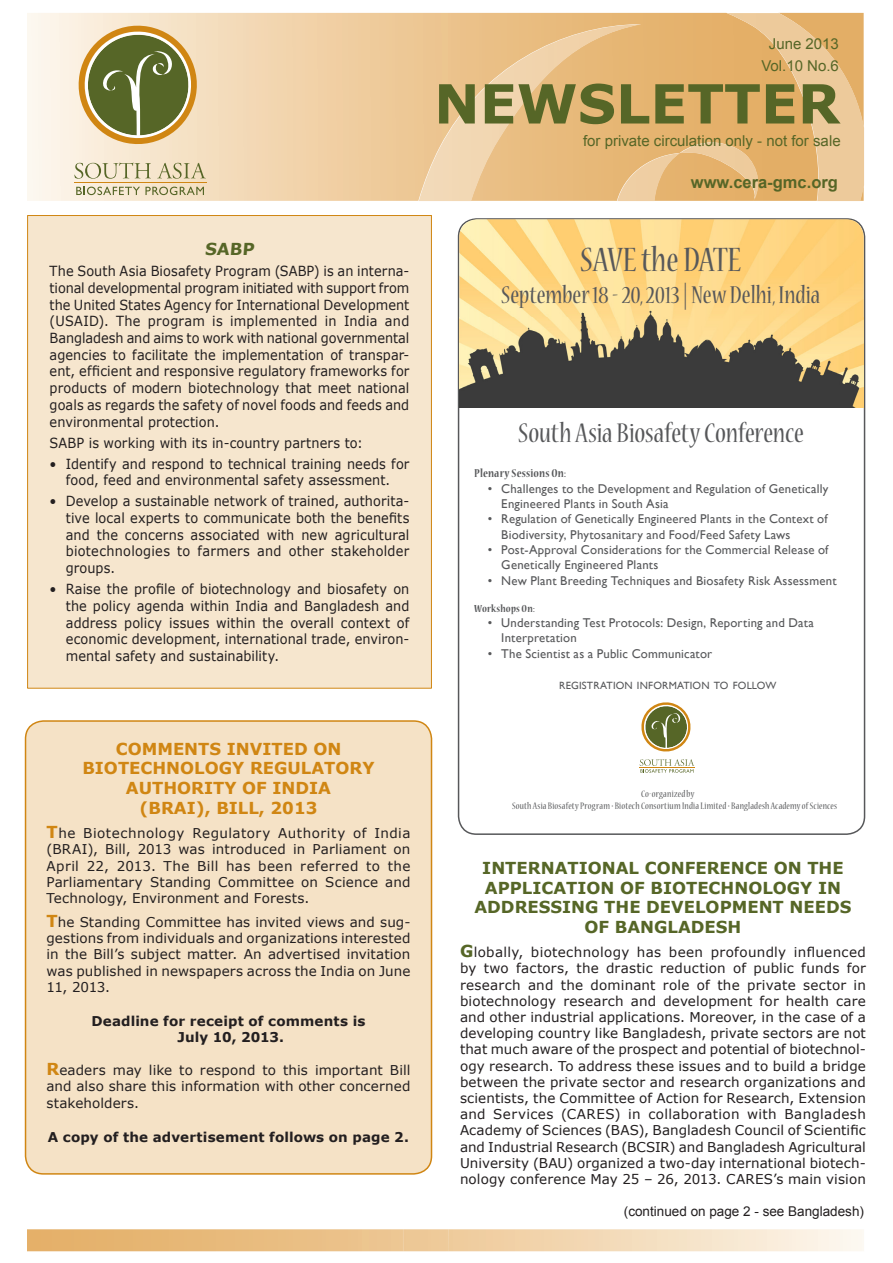
<style>
.page{position:relative;width:893px;height:1263px;background:#fff}
.page>*{position:absolute;margin:0;border:0;box-sizing:border-box;transform-origin:0 0}
.t1{font:700 54px "Verdana";color:#566627}
.t2{font:condensed 37.5px "Nueva Std";color:#57585a}
.t3{font:condensed 30px "Nueva Std";letter-spacing:-.005em;color:#57585a}
.t4{font:condensed 27px "Nueva Std";color:#57585a}
.t5{font:700 16.5px/19.8px "Verdana";color:#566627;text-align:center}
.t6{font:700 16.5px/19.8px "Verdana";color:#d08613;text-align:center}
.t7{font:700 16.5px "Arial";color:#566627}
.t8{font:700 16.5px "Verdana";color:#566627}
.t9{font:15px/22.2px "Arial";color:#566627;text-align:center}
.t10{font:13.95px/16.6px "Verdana";letter-spacing:.01em;color:#231f20;text-align:justify;scale:.93 1}
.t11{font:13.5px/16.2px "Verdana";letter-spacing:.005em;color:#231f20;text-align:justify}
.t12{font:700 13.5px/16.2px "Verdana";letter-spacing:.005em;color:#231f20;text-align:center}
.t13{font:13.5px "Arial";color:#231f20}
.t14{font:12.75px/15.3px "Gill Sans";letter-spacing:.015em;color:#57585a}
.t15{font:700 condensed 12.75px "Nueva Std";letter-spacing:.01em;color:#57585a}
.t16{font:700 condensed 11.4px "Nueva Std";letter-spacing:.015em;color:#57585a}
.t17{font:condensed 10.5px/12.6px "Nueva Std";letter-spacing:.02em;color:#57585a}
.t18{font:10.5px "Gill Sans";letter-spacing:.015em;color:#57585a}
.s1{font-weight:700;font-size:16.5px;color:#d08613}
.s2{font-weight:700;font-size:16.5px;color:#566627}
</style>
<div class="page">
<svg style="left:27px;top:13px;width:392px;height:188px;background:#f3d9b6"></svg>
<svg style="left:419px;top:13px;width:445px;height:188px;background:#e8bc81"></svg>
<svg style="left:74px;top:163px;width:77px;height:16px"></svg>
<svg style="left:157px;top:163px;width:49px;height:16px"></svg>
<svg style="left:76px;top:187px;width:128px;height:8px"></svg>
<hr style="left:74px;top:182px;width:133px;height:1px;background:#d08613">
<svg style="left:74px;top:21px;width:128px;height:128px;background:#aca473"></svg>
<svg style="left:27px;top:1229px;width:837px;height:22px;background:#efcea2"></svg>
<div style="left:28px;top:215px;width:403px;height:473px;background:#f6e6ce"></div>
<div style="left:26px;top:721px;width:405px;height:453px;background:#f5e2c6;border-radius:18px"></div>
<div style="left:25px;top:720px;width:407px;height:455px;border:2px solid #d08613;border-radius:18px"></div>
<img style="left:459px;top:219px;width:405px;height:98px">
<img style="left:459px;top:317px;width:405px;height:91px">
<svg style="left:639px;top:702px;width:55px;height:71px"></svg>
<p class="t8" style="left:205px;top:238px;width:53px">SABP</p>
<p class="t10" style="left:50px;top:263px;width:388px">The South Asia Biosafety Program (SABP) is an interna&shy;tional developmental program initiated with support from the United States Agency for International Development (USAID). The program is implemented in India and Bangladesh and aims to work with national governmental agencies to facilitate the implementation of transpar&shy;ent, efficient and responsive regulatory frameworks for products of modern biotechnology that meet national goals as regards the safety of novel foods and feeds and environmental protection.</p>
<p class="t10" style="left:50px;top:434px;width:338px">SABP is working with its in-country partners to:</p>
<p class="t10" style="left:50px;top:455px;width:388px;text-align:center">• Identify and respond to technical training needs for food, feed and environmental safety assessment.</p>
<p class="t10" style="left:66px;top:493px;width:371px;text-indent:-16px">• Develop a sustainable network of trained, authorita&shy;tive local experts to communicate both the benefits and the concerns associated with new agricultural biotechnologies to farmers and other stakeholder groups.</p>
<p class="t10" style="left:66px;top:581px;width:371px;text-indent:-16px">• Raise the profile of biotechnology and biosafety on the policy agenda within India and Bangladesh and address policy issues within the overall context of economic development, international trade, environ&shy;mental safety and sustainability.</p>
<p class="t6" style="left:82px;top:738px;width:294px">COMMENTS INVITED ON<br>BIOTECHNOLOGY REGULATORY<br>AUTHORITY OF INDIA<br>(BRAI), BILL, 2013</p>
<p class="t11" style="left:47px;top:825px;width:365px"><span class="s1">T</span>he Biotechnology Regulatory Authority of India (BRAI), Bill, 2013 was introduced in Parliament on April 22, 2013. The Bill has been referred to the Parliamentary Standing Committee on Science and Technology, Environment and Forests.</p>
<p class="t11" style="left:47px;top:914px;width:365px"><span class="s1">T</span>he Standing Committee has invited views and sug&shy;gestions from individuals and organizations interested in the Bill’s subject matter. An advertised invitation was published in newspapers across the India on June 11, 2013.</p>
<p class="t12" style="left:92px;top:1012px;width:275px">DEADLINE FOR RECEIPT OF COMMENTS IS<br>JULY 10, 2013.</p>
<p class="t11" style="left:47px;top:1062px;width:365px"><span class="s1">R</span>eaders may like to respond to this important Bill and also share this information with other concerned stakeholders.</p>
<p class="t12" style="left:48px;top:1128px;width:363px">A COPY OF THE ADVERTISEMENT FOLLOWS ON PAGE 2.</p>
<p class="t9" style="left:761px;top:33px;width:79px">June 2013<br>Vol.10 No.6</p>
<h1 class="t1" style="left:434px;top:66px;width:182px">NE WSLETTER</h1>
<p class="t9" style="left:583px;top:130px;width:259px">for private circulation only - not for sale</p>
<p class="t7" style="left:691px;top:171px;width:148px">www.cera-gmc.org</p>
<h2 class="t2" style="left:580px;top:242px;width:163px">SAVE the DATE</h2>
<h3 class="t4" style="left:501px;top:283px;width:320px">September 18 - 20, 2013 | New Delhi, India</h3>
<h3 class="t3" style="left:518px;top:419px;width:287px">South Asia Biosafety Conference</h3>
<p class="t15" style="left:474px;top:468px;width:93px">Plenary Sessions On:</p>
<p class="t14" style="left:501px;top:481px;width:328px;text-indent:-14px">• Challenges to the Development and Regulation of Genetically<br>Engineered Plants in South Asia</p>
<p class="t14" style="left:501px;top:512px;width:328px;text-indent:-14px">• Regulation of Genetically Engineered Plants in the Context of<br>Biodiversity, Phytosanitary and Food/Feed Safety Laws</p>
<p class="t14" style="left:501px;top:542px;width:329px;text-indent:-14px">• Post-Approval Considerations for the Commercial Release of<br>Genetically Engineered Plants</p>
<p class="t14" style="left:488px;top:573px;width:350px">• New Plant Breeding Techniques and Biosafety Risk Assessment</p>
<p class="t16" style="left:474px;top:603px;width:62px">Workshops On:</p>
<p class="t14" style="left:501px;top:615px;width:314px;text-indent:-14px">• Understanding Test Protocols: Design, Reporting and Data<br>Interpretation</p>
<p class="t14" style="left:488px;top:646px;width:226px">• The Scientist as a Public Communicator</p>
<p class="t18" style="left:559px;top:679px;width:219px">REGISTRATION INFORMATION TO FOLLOW</p>
<p class="t17" style="left:512px;top:788px;width:327px;text-indent:129px">Co-organized by<br>South Asia Biosafety Program • Biotech Consortium India Limited • Bangladesh Academy of Sciences</p>
<p class="t5" style="left:474px;top:857px;width:378px">INTERNATIONAL CONFERENCE ON THE<br>APPLICATION OF BIOTECHNOLOGY I N<br>ADDRESSING THE DEVELOPMENT N EEDS<br>OF BANGLADESH</p>
<p class="t11" style="left:460px;top:944px;width:407px"><span class="s2">G</span>lobally, biotechnology has been profoundly influenced by two factors, the drastic reduction of public funds for research and the dominant role of the private sector in biotechnology research and development for health care and other industrial applications. Moreover, in the case of a developing country like Bangladesh, private sectors are not that much aware of the prospect and potential of biotechnol&shy;ogy research. To address these issues and to build a bridge between the private sector and research organizations and scientists, the Committee of Action for Research, Extension and Services (CARES) in collaboration with Bangladesh Academy of Sciences (BAS), Bangladesh Council of Scientific and Industrial Research (BCSIR) and Bangladesh Agricultural University (BAU) organized a two-day international biotech&shy;nology conference May 25 – 26, 2013. CARES’s main vision</p>
<p class="t13" style="left:624px;top:1202px;width:242px">(continued on page 2 - see Bangladesh)</p>
</div>
